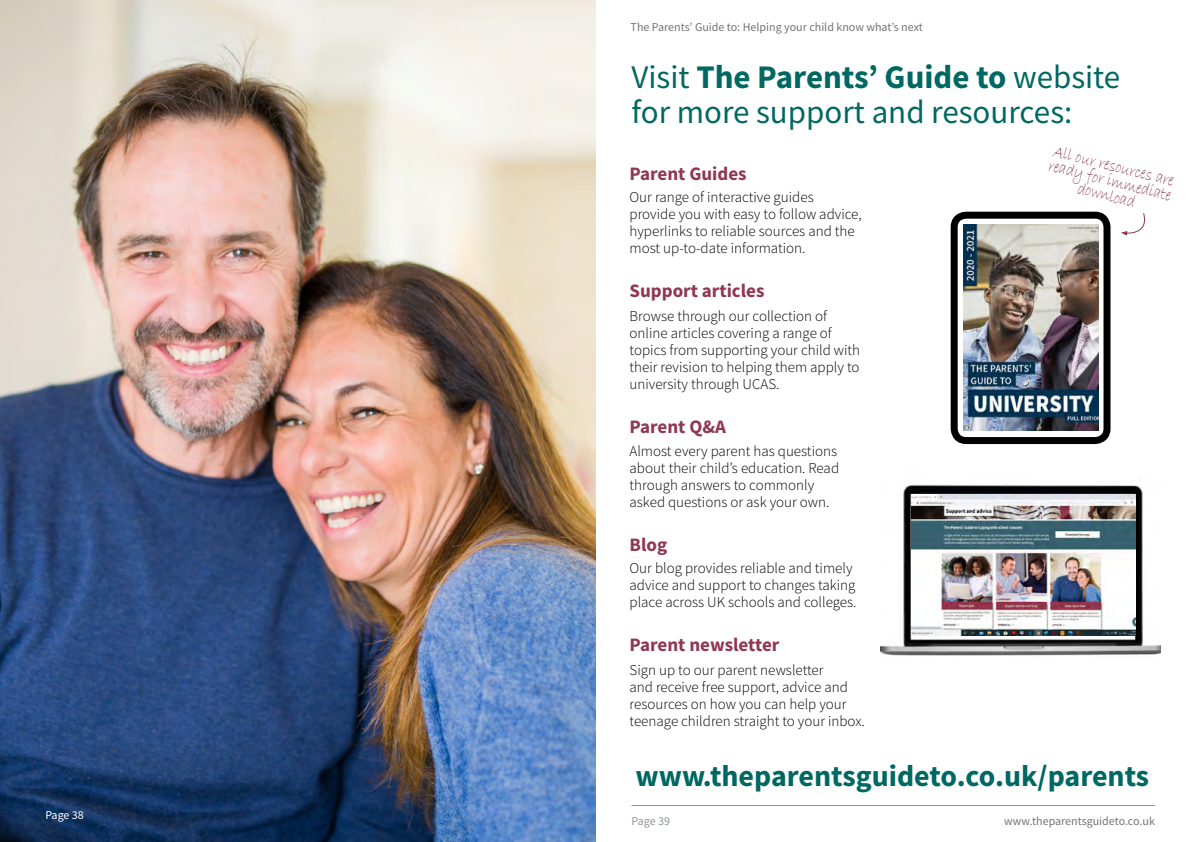
<style>
.page{position:relative;width:1191px;height:842px;background:#fff}
.page>*{position:absolute;margin:0;border:0;box-sizing:border-box;transform-origin:0 0}
.t1{font:33px/35px "Source Sans Pro";color:#006862}
.t2{font:700 30px "Source Sans Pro";color:#006862}
.t3{font:700 19px "Source Sans Pro";color:#8f3755}
.t4{font:18px/15px "Bradley Hand ITC";color:#8f3755;text-align:center;scale:.82 1}
.t5{font:300 15px/17px "Source Sans Pro";color:#000}
.t6{font:12px "Source Sans Pro";color:#757474}
.t7{font:12px "Source Sans Pro";letter-spacing:-.005em;color:#919598}
.t8{font:12px "Source Sans Pro";letter-spacing:-.005em;color:#fff}
.s1{font-weight:700}
</style>
<div class="page">
<img style="left:0;top:0;width:595px;height:842px">
<hr style="left:631px;top:805px;width:524px;height:1px;background:#919598">
<img style="left:880px;top:484px;width:280px;height:172px">
<img style="left:911px;top:495px;width:224px;height:140px">
<div style="left:950px;top:212px;width:160px;height:232px;border:7px solid #000;border-radius:12px"></div>
<img style="left:963px;top:224px;width:135px;height:207px">
<svg style="left:1121px;top:213px;width:24px;height:23px"></svg>
<p class="t8" style="left:45px;top:807px;width:40px">Page 38</p>
<p class="t6" style="left:630px;top:19px;width:294px">The Parents’ Guide to: Helping your child know what’s next</p>
<h1 class="t1" style="left:631px;top:60px;width:490px">Visit <span class="s1">The Parents’ Guide to</span> website for more support and resources:</h1>
<p class="t3" style="left:629px;top:161px;width:119px">Parent Guides</p>
<p class="t5" style="left:629px;top:189px;width:234px">Our range of interactive guides provide you with easy to follow advice, hyperlinks to reliable sources and the most up-to-date information.</p>
<p class="t3" style="left:629px;top:278px;width:136px">Support articles</p>
<p class="t5" style="left:629px;top:308px;width:232px">Browse through our collection of online articles covering a range of topics from supporting your child with their revision to helping them apply to university through UCAS.</p>
<p class="t3" style="left:629px;top:414px;width:98px">Parent Q&amp;A</p>
<p class="t5" style="left:629px;top:443px;width:211px">Almost every parent has questions about their child’s education. Read through answers to commonly asked questions or ask your own.</p>
<p class="t3" style="left:629px;top:532px;width:39px">Blog</p>
<p class="t5" style="left:629px;top:560px;width:228px">Our blog provides reliable and timely advice and support to changes taking place across UK schools and colleges.</p>
<p class="t3" style="left:629px;top:632px;width:151px">Parent newsletter</p>
<p class="t5" style="left:629px;top:662px;width:237px">Sign up to our parent newsletter<br>and receive free support, advice and resources on how you can help your teenage children straight to your inbox.</p>
<p class="t4" style="left:1054px;top:143px;width:155px;rotate:14deg">All our resources are ready for immediate download</p>
<h2 class="t2" style="left:635px;top:755px;width:515px">www.theparentsguideto.co.uk/parents</h2>
<p class="t7" style="left:631px;top:813px;width:40px">Page 39</p>
<p class="t6" style="left:1004px;top:813px;width:152px">www.theparentsguideto.co.uk</p>
</div>
